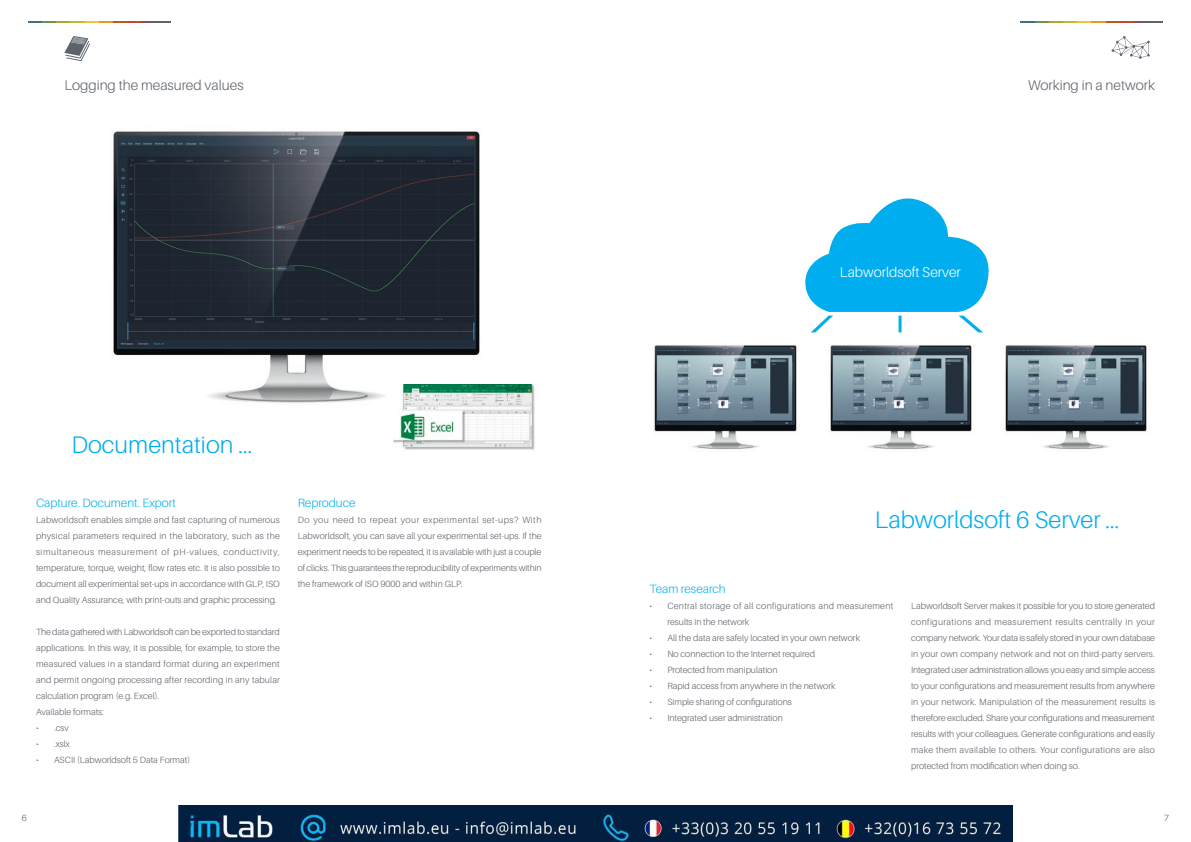
<style>
.page{position:relative;width:1191px;height:842px;background:#fff}
.page>*{position:absolute;margin:0;border:0;box-sizing:border-box;transform-origin:0 0}
.t1{font:300 24px "Aileron";color:#00aeef}
.t2{font:300 14px "Aileron";color:#5c636a}
.t3{font:300 14px "Aileron";color:#fff}
.t4{font:300 12px "Aileron";color:#00b3ef}
.t5{font:300 9px/16px "Aileron";color:#5c636a;text-align:justify}
.t6{font:300 9px/16px "Aileron";letter-spacing:.03em;color:#5c636a}
</style>
<div class="page">
<svg style="left:28px;top:21px;width:142px;height:2px"></svg>
<svg style="left:64px;top:36px;width:26px;height:25px"></svg>
<img style="left:112px;top:131px;width:368px;height:272px">
<img style="left:393px;top:384px;width:142px;height:66px">
<svg style="left:1020px;top:21px;width:142px;height:2px"></svg>
<svg style="left:1111px;top:36px;width:38px;height:23px"></svg>
<img style="left:653px;top:344px;width:144px;height:106px">
<img style="left:829px;top:344px;width:143px;height:106px">
<img style="left:1004px;top:344px;width:143px;height:106px">
<svg style="left:805px;top:198px;width:184px;height:134px"></svg>
<img style="left:179px;top:805px;width:833px;height:37px">
<h2 class="t2" style="left:64px;top:78px;width:181px">Logging the measured values</h2>
<h1 class="t1" style="left:71px;top:431px;width:182px">Documentation ...</h1>
<h3 class="t4" style="left:36px;top:496px;width:141px">Capture. Document. Export</h3>
<p class="t5" style="left:36px;top:512px;width:245px">Labworldsoft enables simple and fast capturing of numerous physical parameters required in the laboratory, such as the simultaneous measurement of pH-values, conductivity, temperature, torque, weight, flow rates etc. It is also possible to document all experimental set-ups in accordance with GLP, ISO and Quality Assurance, with print-outs and graphic processing.</p>
<p class="t5" style="left:36px;top:624px;width:245px;text-align:left">The data gathered with Labworldsoft can be exported to standard applications. In this way, it is possible, for example, to store the measured values in a standard format during an experiment and permit ongoing processing after recording in any tabular calculation program (e.g. Excel).<br>Available formats:</p>
<p class="t5" style="left:36px;top:720px;width:34px">• .csv</p>
<p class="t5" style="left:36px;top:736px;width:36px">• .xslx</p>
<p class="t5" style="left:36px;top:752px;width:156px">• ASCII (Labworldsoft 5 Data Format)</p>
<h3 class="t4" style="left:298px;top:496px;width:59px">Reproduce</h3>
<p class="t5" style="left:298px;top:512px;width:245px">Do you need to repeat your experimental set-ups? With Labworldsoft, you can save all your experimental set-ups. If the experiment needs to be repeated, it is available with just a couple of clicks. This guarantees the reproducibility of experiments within the framework of ISO 9000 and within GLP.</p>
<p class="t5" style="left:22px;top:809px;width:7px">6</p>
<h2 class="t2" style="left:1028px;top:78px;width:128px">Working in a network</h2>
<h2 class="t3" style="left:840px;top:264px;width:122px">Labworldsoft Server</h2>
<h1 class="t1" style="left:875px;top:506px;width:246px">Labworldsoft 6 Server ...</h1>
<h3 class="t4" style="left:649px;top:582px;width:78px">Team research</h3>
<p class="t6" style="left:667px;top:597px;width:227px;text-indent:-18px">• Central storage of all configurations and measurement results in the network</p>
<p class="t5" style="left:649px;top:629px;width:212px">• All the data are safely located in your own network</p>
<p class="t5" style="left:649px;top:645px;width:167px">• No connection to the Internet required</p>
<p class="t5" style="left:649px;top:661px;width:130px">• Protected from manipulation</p>
<p class="t5" style="left:649px;top:677px;width:188px">• Rapid access from anywhere in the network</p>
<p class="t5" style="left:649px;top:693px;width:144px">• Simple sharing of configurations</p>
<p class="t5" style="left:649px;top:709px;width:135px">• Integrated user administration</p>
<p class="t5" style="left:911px;top:597px;width:245px">Labworldsoft Server makes it possible for you to store generated configurations and measurement results centrally in your company network. Your data is safely stored in your own database in your own company network and not on third-party servers.<br>Integrated user administration allows you easy and simple access to your configurations and measurement results from anywhere in your network. Manipulation of the measurement results is therefore excluded. Share your configurations and measurement results with your colleagues. Generate configurations and easily make them available to others. Your configurations are also protected from modification when doing so.</p>
<p class="t5" style="left:1164px;top:809px;width:7px">7</p>
</div>
